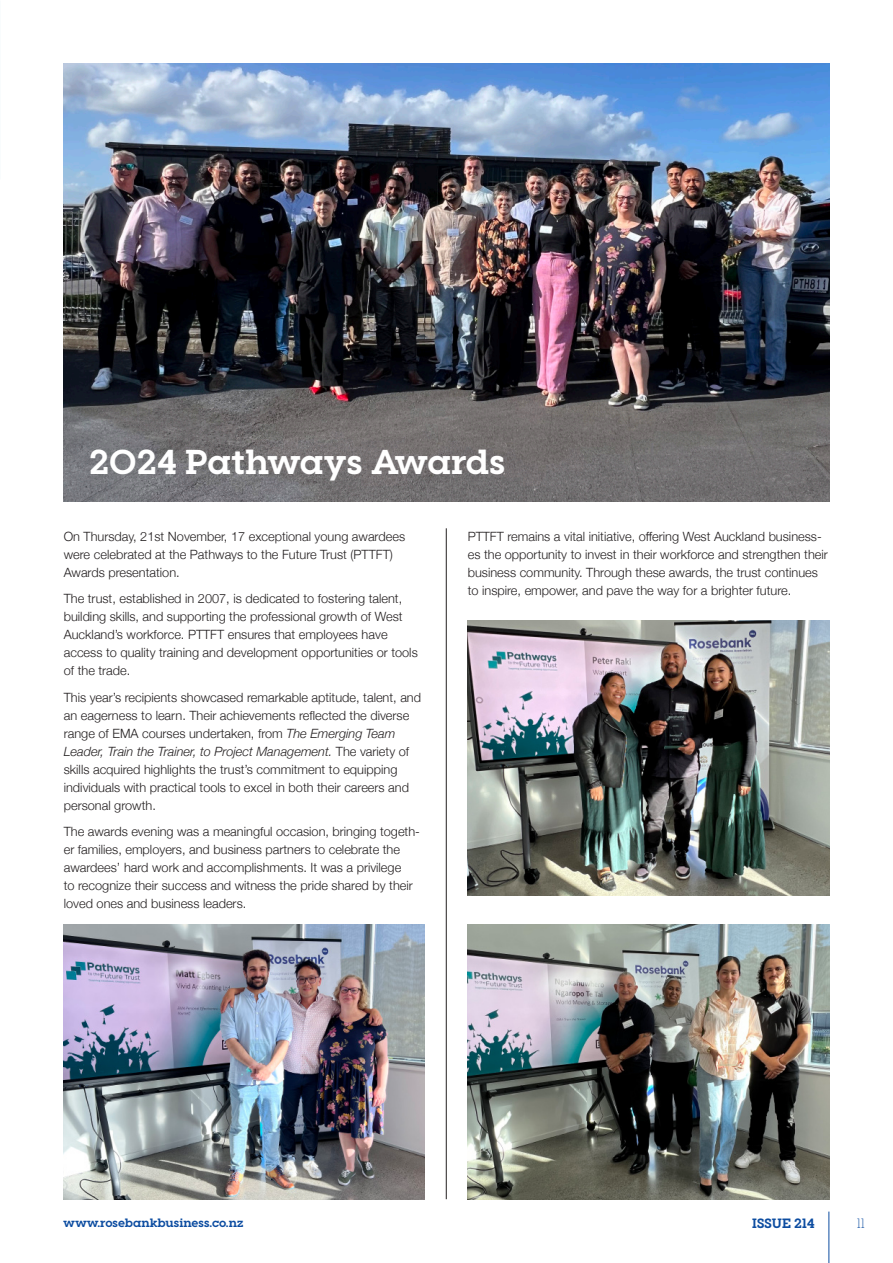
<style>
.page{position:relative;width:893px;height:1263px;background:#fff}
.page>*{position:absolute;margin:0;border:0;box-sizing:border-box;transform-origin:0 0}
.t1{font:700 34.5px "Visby Slab CF";color:#fff}
.t2{font:700 13.5px "Visby Slab CF";color:#0d4da1}
.t3{font:300 13.5px "Visby Slab CF";color:#0d4da1}
.t4{font:300 12.75px/18px "Helvetica Neue";color:#231f20}
.t5{font:700 12px "Visby Slab CF";color:#0d4da1}
.s1{font-style:italic}
</style>
<div class="page">
<hr style="left:829px;top:1211px;width:1px;height:52px;background:#0d4da1">
<img style="left:64px;top:64px;width:765px;height:438px">
<img style="left:63px;top:925px;width:362px;height:274px">
<img style="left:468px;top:621px;width:361px;height:274px">
<img style="left:468px;top:925px;width:361px;height:274px">
<hr style="left:446px;top:528px;width:1px;height:671px;background:#231f20">
<p class="t1" style="left:89px;top:440px;width:418px">2024 Pathways Awards</p>
<p class="t4" style="left:64px;top:526px;width:343px">On Thursday, 21st November, 17 exceptional young awardees were celebrated at the Pathways to the Future Trust (PTTFT)<br>Awards presentation.</p>
<p class="t4" style="left:64px;top:589px;width:355px">The trust, established in 2007, is dedicated to fostering talent, building skills, and supporting the professional growth of West Auckland’s workforce. PTTFT ensures that employees have access to quality training and development opportunities or tools of the trade.</p>
<p class="t4" style="left:64px;top:687px;width:359px">This year’s recipients showcased remarkable aptitude, talent, and an eagerness to learn. Their achievements reflected the diverse range of EMA courses undertaken, from <span class="s1">The Emerging Team Leader, Train the Trainer, to Project Management.</span> The variety of skills acquired highlights the trust’s commitment to equipping individuals with practical tools to excel in both their careers and personal growth.</p>
<p class="t4" style="left:64px;top:822px;width:358px">The awards evening was a meaningful occasion, bringing togeth&shy;er families, employers, and business partners to celebrate the awardees’ hard work and accomplishments. It was a privilege<br>to recognize their success and witness the pride shared by their loved ones and business leaders.</p>
<p class="t4" style="left:468px;top:526px;width:362px">PTTFT remains a vital initiative, offering West Auckland business&shy;es the opportunity to invest in their workforce and strengthen their business community. Through these awards, the trust continues to inspire, empower, and pave the way for a brighter future.</p>
<p class="t5" style="left:63px;top:1215px;width:182px">www.rosebankbusiness.co.nz</p>
<p class="t2" style="left:752px;top:1215px;width:64px">ISSUE 214</p>
<p class="t3" style="left:857px;top:1215px;width:9px">11</p>
</div>
